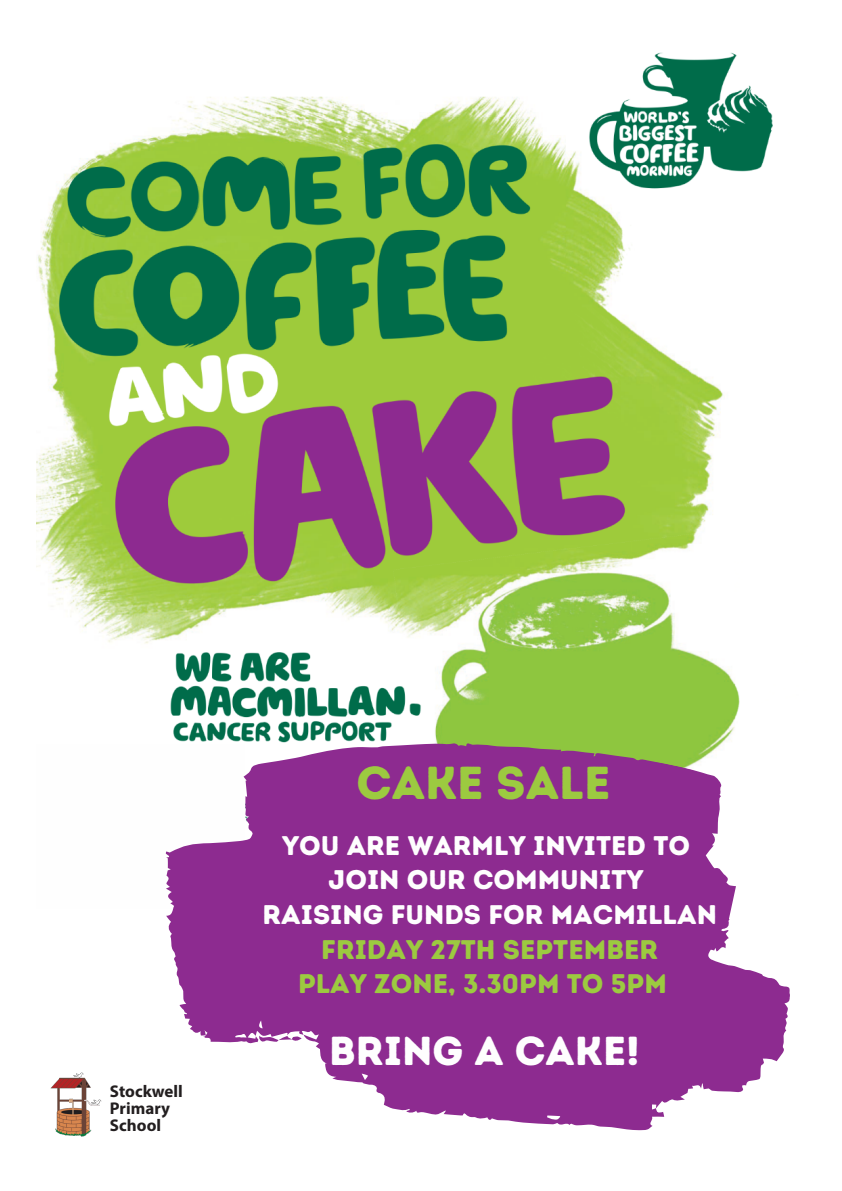
<style>
.page{position:relative;width:842px;height:1191px;background:#fff}
.page>*{position:absolute;margin:0;border:0;box-sizing:border-box;transform-origin:0 0}
.t1{font:46.2px "Intro Rust Base";color:#9cca40}
.t2{font:40.4px "Intro Rust Base";color:#fefefe}
.t3{font:26.9px/34.7px "Intro Rust Base";color:#fefefe;text-align:center}
.t4{font:17px "Myriad Variable Concept";color:#231f20}
.s1{color:#9cca40}
</style>
<div class="page">
<img style="left:36px;top:52px;width:737px;height:689px">
<svg style="left:165px;top:741px;width:625px;height:389px;fill:#8d2b90"></svg>
<svg style="left:200px;top:1029px;width:6px;height:6px"></svg>
<svg style="left:259px;top:1035px;width:43px;height:8px"></svg>
<img style="left:50px;top:1072px;width:52px;height:65px">
<p class="t4" style="left:110px;top:1081px;width:75px">Stockwell</p>
<p class="t4" style="left:110px;top:1098px;width:62px">Primary</p>
<p class="t4" style="left:110px;top:1115px;width:53px">School</p>
<p class="t1" style="left:356px;top:753px;width:256px">CAKE SALE</p>
<p class="t3" style="left:263px;top:828px;width:456px">YOU ARE WARMLY INVITED TO<br>JOIN OUR COMMUNITY<br>RAISING FUNDS FOR MACMILLAN<br><span class="s1">FRIDAY 27TH SEPTEMBER<br>PLAY ZONE, 3.30PM TO 5PM</span></p>
<p class="t2" style="left:329px;top:1025px;width:312px">BRING A CAKE!</p>
</div>
